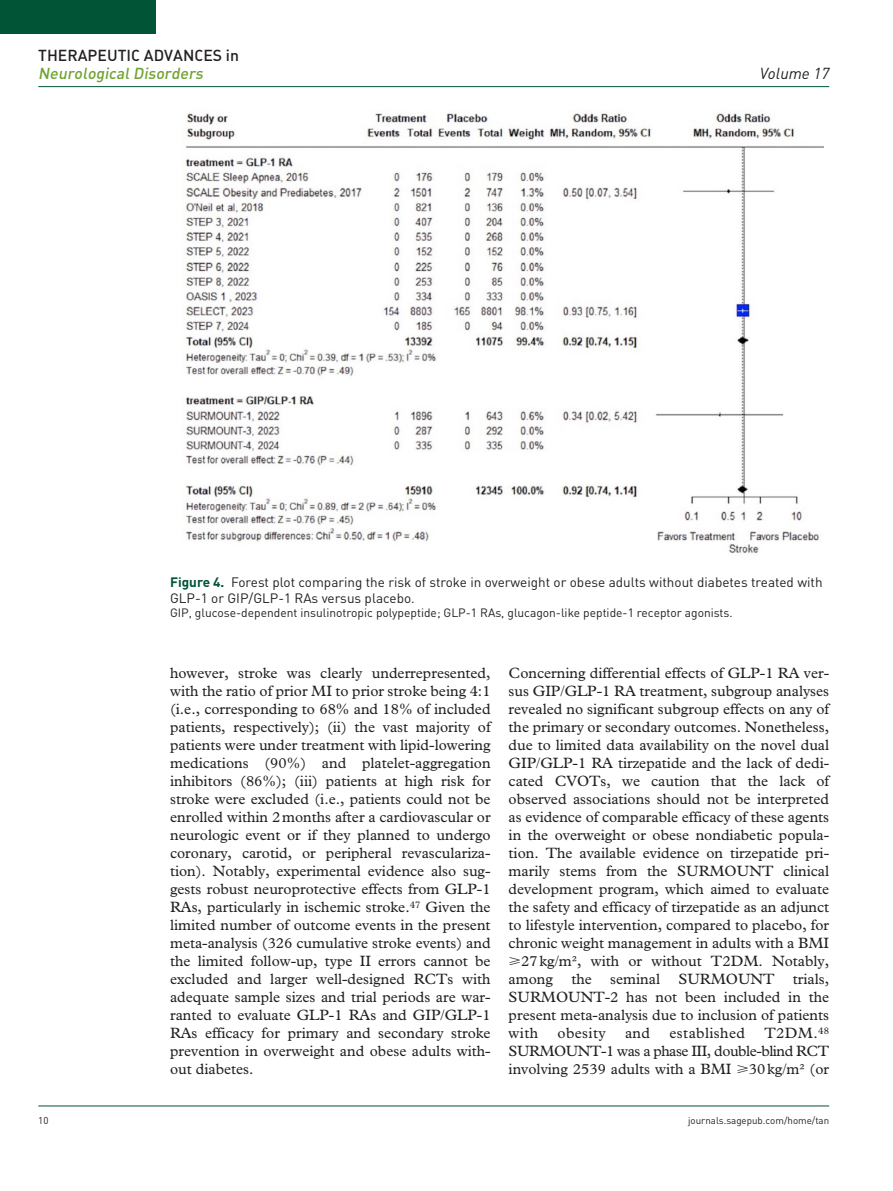
<style>
.page{position:relative;width:893px;height:1191px;background:#fff}
.page>*{position:absolute;margin:0;border:0;box-sizing:border-box;transform-origin:0 0}
.t1{font:15.75px "DIN Medium Alternate";color:#231f20}
.t2{font:italic 15.75px "DIN Medium Alternate";color:#71a332}
.t3{font:italic 15.75px "DIN";color:#231f20}
.t4{font:15px/18px "Plantin Std";color:#231f20;text-align:justify}
.t5{font:15px "Plantin Std";letter-spacing:.025em;color:#231f20}
.t6{font:13.5px/15.8px "DIN";color:#231f20}
.t7{font:12px "DIN";color:#231f20}
.t8{font:9.75px "DIN";color:#231f20}
.s1{font-weight:700;color:#015436}
</style>
<div class="page">
<hr style="left:38px;top:86px;width:791px;height:1px;background:#015436">
<hr style="left:38px;top:1105px;width:791px;height:1px;background:#015436">
<div style="left:0;top:0;width:155px;height:34px;background:#015436"></div>
<img style="left:185px;top:112px;width:639px;height:441px">
<p class="t1" style="left:38px;top:45px;width:202px">THERAPEUTIC ADVANCES IN</p>
<p class="t2" style="left:38px;top:63px;width:169px">NeurologicalDisorders</p>
<p class="t3" style="left:760px;top:63px;width:71px">Volume 17</p>
<p class="t6" style="left:170px;top:574px;width:654px"><span class="s1">Figure 4.</span> Forest plot comparing the risk of stroke in overweight or obese adults without diabetes treated with<br>GLP-1 or GIP/GLP-1 RAs versus placebo.</p>
<p class="t7" style="left:170px;top:605px;width:564px">GIP, glucose-dependent insulinotropic polypeptide; GLP-1 RAs, glucagon-like peptide-1 receptor agonists.</p>
<p class="t4" style="left:170px;top:664px;width:322px">however, stroke was clearly underrepresented, with the ratio of prior MI to prior stroke being 4:1 (i.e., corresponding to 68% and 18% of included patients, respectively); (ii) the vast majority of patients were under treatment with lipid-lowering medications (90%) and platelet-aggregation inhibitors (86%); (iii) patients at high risk for stroke were excluded (i.e., patients could not be enrolled within 2months after a cardiovascular or neurologic event or if they planned to undergo coronary, carotid, or peripheral revasculariza&shy;tion). Notably, experimental evidence also sug&shy;gests robust neuroprotective effects from GLP-1<br>RAs, particularly in ischemic stroke.<sup>47</sup> Given the limited number of outcome events in the present meta-analysis (326 cumulative stroke events) and the limited follow-up, type II errors cannot be excluded and larger well-designed RCTs with adequate sample sizes and trial periods are war&shy;ranted to evaluate GLP-1 RAs and GIP/GLP-1<br>RAs efficacy for primary and secondary stroke prevention in overweight and obese adults with&shy;out diabetes.</p>
<p class="t4" style="left:509px;top:664px;width:322px">Concerning differential effects of GLP-1 RA ver&shy;sus GIP/GLP-1 RA treatment, subgroup analyses revealed no significant subgroup effects on any of the primary or secondary outcomes. Nonetheless, due to limited data availability on the novel dual GIP/GLP-1 RA tirzepatide and the lack of dedi&shy;cated CVOTs, we caution that the lack of observed associations should not be interpreted as evidence of comparable efficacy of these agents in the overweight or obese nondiabetic popula&shy;tion. The available evidence on tirzepatide pri&shy;marily stems from the SURMOUNT clinical development program, which aimed to evaluate the safety and efficacy of tirzepatide as an adjunct to lifestyle intervention, compared to placebo, for chronic weight management in adults with a BMI ⩾27kg/m², with or without T2DM. Notably, among the seminal SURMOUNT trials, SURMOUNT-2 has not been included in the present meta-analysis due to inclusion of patients with</p>
<p class="t4" style="left:509px;top:1024px;width:322px;text-indent:256px">T2DM.<sup>48<br></sup>SURMOUNT-1 was a phase III, double-blind RCT involving 2539 adults with a BMI ⩾30kg/m² (or</p>
<p class="t5" style="left:558px;top:1024px;width:50px">obesity</p>
<p class="t4" style="left:625px;top:1024px;width:27px">and</p>
<p class="t5" style="left:670px;top:1024px;width:77px">established</p>
<p class="t8" style="left:38px;top:1114px;width:12px">10</p>
<p class="t8" style="left:688px;top:1114px;width:143px">journals.sagepub.com/home/tan</p>
</div>
